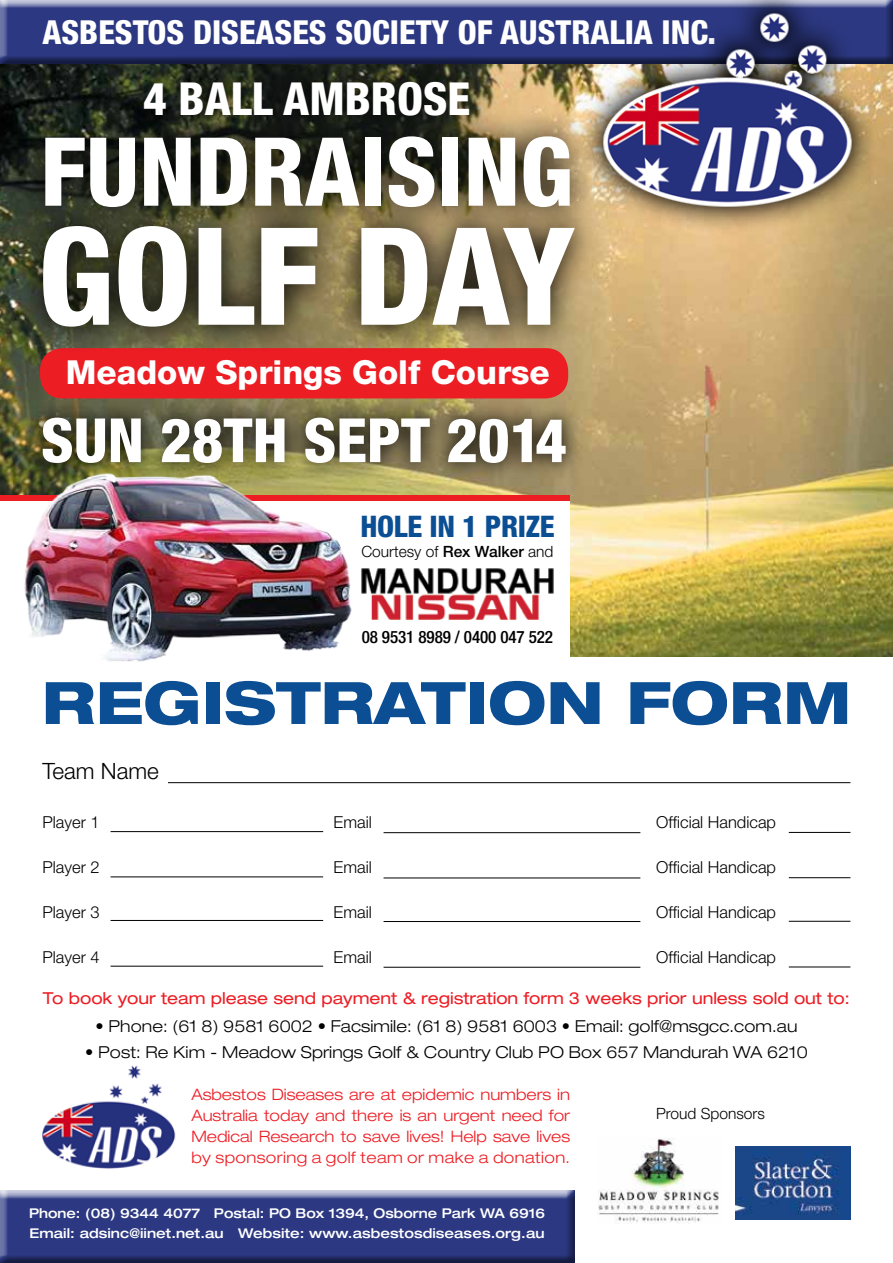
<style>
.page{position:relative;width:893px;height:1263px;background:#fff}
.page>*{position:absolute;margin:0;border:0;box-sizing:border-box;transform-origin:0 0}
.t1{font:800 condensed 135.6px "Helvetica Neue";color:#fff}
.t2{font:800 condensed 95.25px "Helvetica Neue";color:#fff}
.t3{font:800 condensed 61.05px "Helvetica Neue";color:#fff}
.t4{font:800 expanded 58.5px "Helvetica Neue";color:#0b4e93}
.t5{font:800 condensed 45.6px "Helvetica Neue";color:#fff}
.t6{font:800 condensed 33.15px "Helvetica Neue";color:#fff}
.t7{font:800 33.15px "Helvetica Neue";color:#fff}
.t8{font:800 condensed 29.7px "Helvetica Neue";letter-spacing:-.01em;color:#0b4e93}
.t9{font:300 22.5px "Helvetica Neue";color:#000}
.t10{font:500 condensed 17.1px "Helvetica Neue";letter-spacing:-.005em;color:#000}
.t11{font:300 expanded 16.5px "Helvetica Neue";letter-spacing:.005em;color:#000}
.t12{font:300 16.5px "Helvetica Neue";color:#000}
.t13{font:expanded 16.5px "Helvetica Neue";letter-spacing:-.005em;color:#ed1d24}
.t14{font:300 expanded 15.75px/21px "Helvetica Neue";letter-spacing:.025em;color:#ed1d24;text-align:justify}
.t15{font:300 15.6px "Helvetica Neue";color:#000}
.t16{font:500 expanded 13.5px/19.6px "Helvetica Neue";letter-spacing:.005em;color:#fff}
.s1{font-weight:500}
</style>
<div class="page">
<img style="left:42px;top:1065px;width:134px;height:104px">
<img style="left:0;top:65px;width:893px;height:591px">
<div style="left:0;top:501px;width:570px;height:161px;background:#fff"></div>
<div style="left:0;top:0;width:893px;height:65px;background:#000;opacity:.5"></div>
<div style="left:40px;top:348px;width:528px;height:50px;background:#ed1d24;border-radius:22px"></div>
<svg style="left:15px;top:54px;width:585px;height:300px"></svg>
<svg style="left:25px;top:399px;width:559px;height:83px"></svg>
<div style="left:0;top:495px;width:570px;height:6px;background:#ed1d24"></div>
<img style="left:379px;top:568px;width:175px;height:51px">
<div style="left:0;top:1191px;width:575px;height:72px;background:#000;opacity:.5"></div>
<img style="left:597px;top:1138px;width:122px;height:86px">
<img style="left:736px;top:1146px;width:114px;height:74px">
<img style="left:0;top:436px;width:379px;height:226px">
<svg style="left:576px;top:0;width:302px;height:234px"></svg>
<img style="left:583px;top:0;width:286px;height:227px">
<hr style="left:111px;top:831px;width:212px;height:1px;background:#000">
<hr style="left:111px;top:877px;width:212px;height:1px;background:#000">
<hr style="left:111px;top:920px;width:212px;height:1px;background:#000">
<hr style="left:111px;top:966px;width:212px;height:1px;background:#000">
<hr style="left:384px;top:832px;width:256px;height:1px;background:#000">
<hr style="left:384px;top:878px;width:256px;height:1px;background:#000">
<hr style="left:384px;top:921px;width:256px;height:1px;background:#000">
<hr style="left:384px;top:967px;width:256px;height:1px;background:#000">
<hr style="left:789px;top:832px;width:61px;height:1px;background:#000">
<hr style="left:789px;top:877px;width:61px;height:1px;background:#000">
<hr style="left:789px;top:921px;width:61px;height:1px;background:#000">
<hr style="left:789px;top:967px;width:61px;height:1px;background:#000">
<hr style="left:168px;top:782px;width:682px;height:1px;background:#000">
<h3 class="t6" style="left:43px;top:11px;width:675px">ASBESTOS DISEASES SOCIETY OF AUSTRALIA INC.</h3>
<h3 class="t5" style="left:143px;top:70px;width:329px">4 BALL AMBROSE</h3>
<h2 class="t2" style="left:40px;top:113px;width:534px">FUNDRAISING</h2>
<h1 class="t1" style="left:38px;top:193px;width:538px">GOLF DAY</h1>
<h3 class="t7" style="left:66px;top:352px;width:485px">Meadow Springs Golf Course</h3>
<h3 class="t3" style="left:41px;top:403px;width:527px">SUN 28TH SEPT 2014</h3>
<h3 class="t8" style="left:360px;top:508px;width:196px">HOLE IN 1 PRIZE</h3>
<p class="t15" style="left:361px;top:542px;width:194px">Courtesy of <span class="s1">Rex Walker</span> and</p>
<p class="t10" style="left:362px;top:627px;width:193px">08 9531 8989 / 0400 047 522</p>
<h3 class="t4" style="left:42px;top:665px;width:811px">REGISTRATION FORM</h3>
<h3 class="t9" style="left:43px;top:757px;width:118px">Team Name</h3>
<p class="t12" style="left:43px;top:812px;width:59px">Player 1</p>
<p class="t12" style="left:334px;top:812px;width:40px">Email</p>
<p class="t12" style="left:656px;top:812px;width:121px">Official Handicap</p>
<p class="t12" style="left:43px;top:857px;width:59px">Player 2</p>
<p class="t12" style="left:334px;top:857px;width:40px">Email</p>
<p class="t12" style="left:656px;top:857px;width:121px">Official Handicap</p>
<p class="t12" style="left:43px;top:902px;width:59px">Player 3</p>
<p class="t12" style="left:334px;top:902px;width:40px">Email</p>
<p class="t12" style="left:656px;top:902px;width:121px">Official Handicap</p>
<p class="t12" style="left:43px;top:947px;width:59px">Player 4</p>
<p class="t12" style="left:334px;top:947px;width:40px">Email</p>
<p class="t12" style="left:656px;top:947px;width:121px">Official Handicap</p>
<p class="t13" style="left:43px;top:988px;width:809px">To book your team please send payment &amp; registration form 3 weeks prior unless sold out to:</p>
<p class="t11" style="left:96px;top:1016px;width:703px">• Phone: (61 8) 9581 6002 • Facsimile: (61 8) 9581 6003 • Email: golf@msgcc.com.au</p>
<p class="t11" style="left:85px;top:1042px;width:724px">• Post: Re Kim - Meadow Springs Golf &amp; Country Club PO Box 657 Mandurah WA 6210</p>
<p class="t14" style="left:191px;top:1084px;width:380px">Asbestos Diseases are at epidemic numbers in Australia today and there is an urgent need for Medical Research to save lives! Help save lives by sponsoring a golf team or make a donation.</p>
<p class="t16" style="left:29px;top:1203px;width:517px">Phone: (08) 9344 4077 Postal: PO Box 1394, Osborne Park WA 6916<br>Email: adsinc@iinet.net.au Website: www.asbestosdiseases.org.au</p>
<p class="t15" style="left:656px;top:1104px;width:110px">Proud Sponsors</p>
</div>
